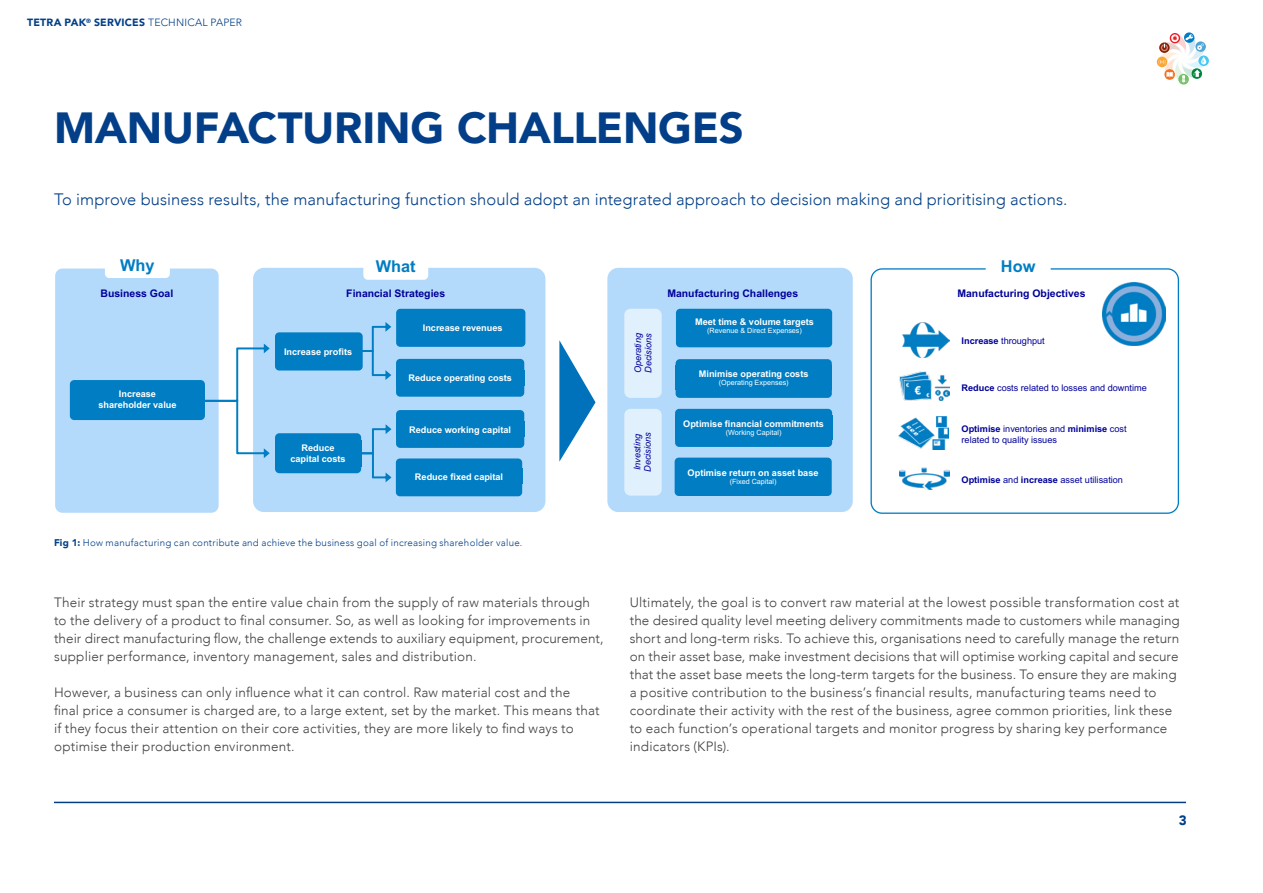
<style>
.page{position:relative;width:1263px;height:893px;background:#fff}
.page>*{position:absolute;margin:0;border:0;box-sizing:border-box;transform-origin:0 0}
.t1{font:900 43.5px "Avenir";letter-spacing:-.005em;color:#023f88}
.t2{font:300 16.5px "Avenir";letter-spacing:.005em;color:#023f88}
.t3{font:700 16.35px "Arial";color:#007dc3}
.t4{font:300 13.5px/18px "Avenir";letter-spacing:.01em;color:#414042}
.t5{font:900 13.5px "Avenir";color:#023f88}
.t6{font:700 10.5px "Arial";color:#009}
.t7{font:900 10.5px "Avenir";letter-spacing:.015em;color:#023f88}
.t8{font:300 9.75px "Avenir";letter-spacing:.025em;color:#023f88}
.t9{font:700 9.15px/10.4px "Arial";color:#fff;text-align:center}
.t10{font:9.15px/10.4px "Arial";color:#009}
.t11{font:italic 9.15px/10.5px "Arial";color:#009}
.t12{font:7.2px "Arial";color:#fff}
.s1{font-weight:300}
.s2{font-weight:900}
.s3{font-weight:700}
</style>
<div class="page">
<svg style="left:1157px;top:33px;width:51px;height:51px"></svg>
<svg style="left:1172px;top:47px;width:22px;height:22px"></svg>
<hr style="left:54px;top:802px;width:1132px;height:1px;background:#023f88">
<div style="left:253px;top:268px;width:292px;height:244px;background:#b4dafb;border-radius:11px"></div>
<div style="left:396px;top:309px;width:129px;height:38px;background:#007dc3;border-radius:4px"></div>
<div style="left:396px;top:359px;width:128px;height:38px;background:#007dc3;border-radius:4px"></div>
<div style="left:396px;top:410px;width:128px;height:38px;background:#007dc3;border-radius:4px"></div>
<div style="left:396px;top:458px;width:126px;height:38px;background:#007dc3;border-radius:4px"></div>
<div style="left:275px;top:332px;width:88px;height:38px;background:#007dc3;border-radius:4px"></div>
<div style="left:275px;top:433px;width:86px;height:40px;background:#007dc3;border-radius:4px"></div>
<div style="left:55px;top:268px;width:164px;height:245px;background:#b4dafb;border-radius:7px"></div>
<div style="left:70px;top:380px;width:135px;height:40px;background:#007dc3;border-radius:4px"></div>
<div style="left:105px;top:252px;width:65px;height:26px;background:#fff;border-radius:4px"></div>
<svg style="left:559px;top:340px;width:36px;height:122px"></svg>
<div style="left:363px;top:252px;width:65px;height:28px;background:#fff;border-radius:5px"></div>
<svg style="left:205px;top:344px;width:65px;height:114px"></svg>
<svg style="left:354px;top:322px;width:37px;height:58px"></svg>
<svg style="left:354px;top:424px;width:37px;height:58px"></svg>
<div style="left:607px;top:268px;width:246px;height:244px;background:#b4dafb;border-radius:11px"></div>
<div style="left:676px;top:309px;width:156px;height:38px;background:#007dc3;border-radius:4px"></div>
<div style="left:676px;top:359px;width:156px;height:39px;background:#007dc3;border-radius:4px"></div>
<div style="left:675px;top:409px;width:157px;height:38px;background:#007dc3;border-radius:4px"></div>
<div style="left:675px;top:458px;width:157px;height:38px;background:#007dc3;border-radius:4px"></div>
<div style="left:624px;top:309px;width:38px;height:89px;background:#e1f0fd;border-radius:6px"></div>
<div style="left:624px;top:409px;width:38px;height:87px;background:#e1f0fd;border-radius:6px"></div>
<div style="left:870px;top:268px;width:309px;height:246px;border:1px solid #007dc3;border-radius:11px"></div>
<img style="left:903px;top:322px;width:46px;height:35px">
<img style="left:899px;top:371px;width:50px;height:29px">
<img style="left:898px;top:417px;width:50px;height:33px">
<img style="left:899px;top:467px;width:50px;height:22px">
<img style="left:1102px;top:282px;width:63px;height:63px">
<div style="left:986px;top:252px;width:64px;height:28px;background:#fff;border-radius:5px"></div>
<p class="t7" style="left:27px;top:14px;width:216px">TETRA PAK<sup>®</sup> SERVICES <span class="s1">TECHNICAL PAPER</span></p>
<h1 class="t1" style="left:54px;top:90px;width:691px">MANUFACTURING CHALLENGES</h1>
<p class="t2" style="left:54px;top:190px;width:1015px">To improve business results, the manufacturing function should adopt an integrated approach to decision making and prioritising actions.</p>
<p class="t3" style="left:120px;top:254px;width:36px">Why</p>
<p class="t3" style="left:376px;top:254px;width:41px">What</p>
<p class="t6" style="left:101px;top:286px;width:74px">Business Goal</p>
<p class="t9" style="left:98px;top:389px;width:80px">Increase shareholder value</p>
<p class="t6" style="left:346px;top:286px;width:100px">Financial Strategies</p>
<p class="t9" style="left:423px;top:323px;width:81px">Increase revenues</p>
<p class="t9" style="left:284px;top:347px;width:70px">Increase profits</p>
<p class="t9" style="left:290px;top:443px;width:57px">Reduce capital costs</p>
<p class="t9" style="left:408px;top:373px;width:105px">Reduce operating costs</p>
<p class="t9" style="left:409px;top:424px;width:103px">Reduce working capital</p>
<p class="t9" style="left:415px;top:472px;width:90px">Reduce fixed capital</p>
<p class="t8" style="left:54px;top:536px;width:470px"><span class="s2">Fig 1:</span> How manufacturing can contribute and achieve the business goal of increasing shareholder value.</p>
<p class="t4" style="left:54px;top:594px;width:551px">Their strategy must span the entire value chain from the supply of raw materials through to the delivery of a product to final consumer. So, as well as looking for improvements in their direct manufacturing flow, the challenge extends to auxiliary equipment, procurement, supplier performance, inventory management, sales and distribution.</p>
<p class="t4" style="left:54px;top:684px;width:547px">However, a business can only influence what it can control. Raw material cost and the<br>final price a consumer is charged are, to a large extent, set by the market. This means that if they focus their attention on their core activities, they are more likely to find ways to optimise their production environment.</p>
<p class="t11" style="left:633px;top:373px;width:42px;rotate:-90deg">Operating<br>Decisions</p>
<p class="t11" style="left:632px;top:472px;width:41px;rotate:-90deg">Investing<br>Decisions</p>
<p class="t6" style="left:667px;top:286px;width:132px">Manufacturing Challenges</p>
<p class="t9" style="left:695px;top:316px;width:120px">Meet time &amp; volume targets</p>
<p class="t12" style="left:707px;top:326px;width:96px">(Revenue &amp; Direct Expenses)</p>
<p class="t9" style="left:699px;top:368px;width:111px">Minimise operating costs</p>
<p class="t12" style="left:719px;top:378px;width:71px">(Operating Expenses)</p>
<p class="t9" style="left:683px;top:418px;width:142px">Optimise financial commitments</p>
<p class="t12" style="left:726px;top:428px;width:57px">(Working Capital)</p>
<p class="t9" style="left:688px;top:467px;width:132px">Optimise return on asset base</p>
<p class="t12" style="left:730px;top:476px;width:48px">(Fixed Capital)</p>
<p class="t3" style="left:1001px;top:254px;width:36px">How</p>
<p class="t6" style="left:957px;top:286px;width:130px">Manufacturing Objectives</p>
<p class="t10" style="left:961px;top:335px;width:85px"><span class="s3">Increase</span> throughput</p>
<p class="t10" style="left:961px;top:383px;width:187px"><span class="s3">Reduce</span> costs related to losses and downtime</p>
<p class="t10" style="left:961px;top:424px;width:167px"><span class="s3">Optimise</span> inventories and <span class="s3">minimise</span> cost related to quality issues</p>
<p class="t10" style="left:961px;top:475px;width:163px"><span class="s3">Optimise</span> and <span class="s3">increase</span> asset utilisation</p>
<p class="t4" style="left:630px;top:594px;width:551px">Ultimately, the goal is to convert raw material at the lowest possible transformation cost at the desired quality level meeting delivery commitments made to customers while managing short and long-term risks. To achieve this, organisations need to carefully manage the return on their asset base, make investment decisions that will optimise working capital and secure that the asset base meets the long-term targets for the business. To ensure they are making a positive contribution to the business’s financial results, manufacturing teams need to coordinate their activity with the rest of the business, agree common priorities, link these to each function’s operational targets and monitor progress by sharing key performance indicators (KPIs).</p>
<p class="t5" style="left:1179px;top:809px;width:9px">3</p>
</div>
